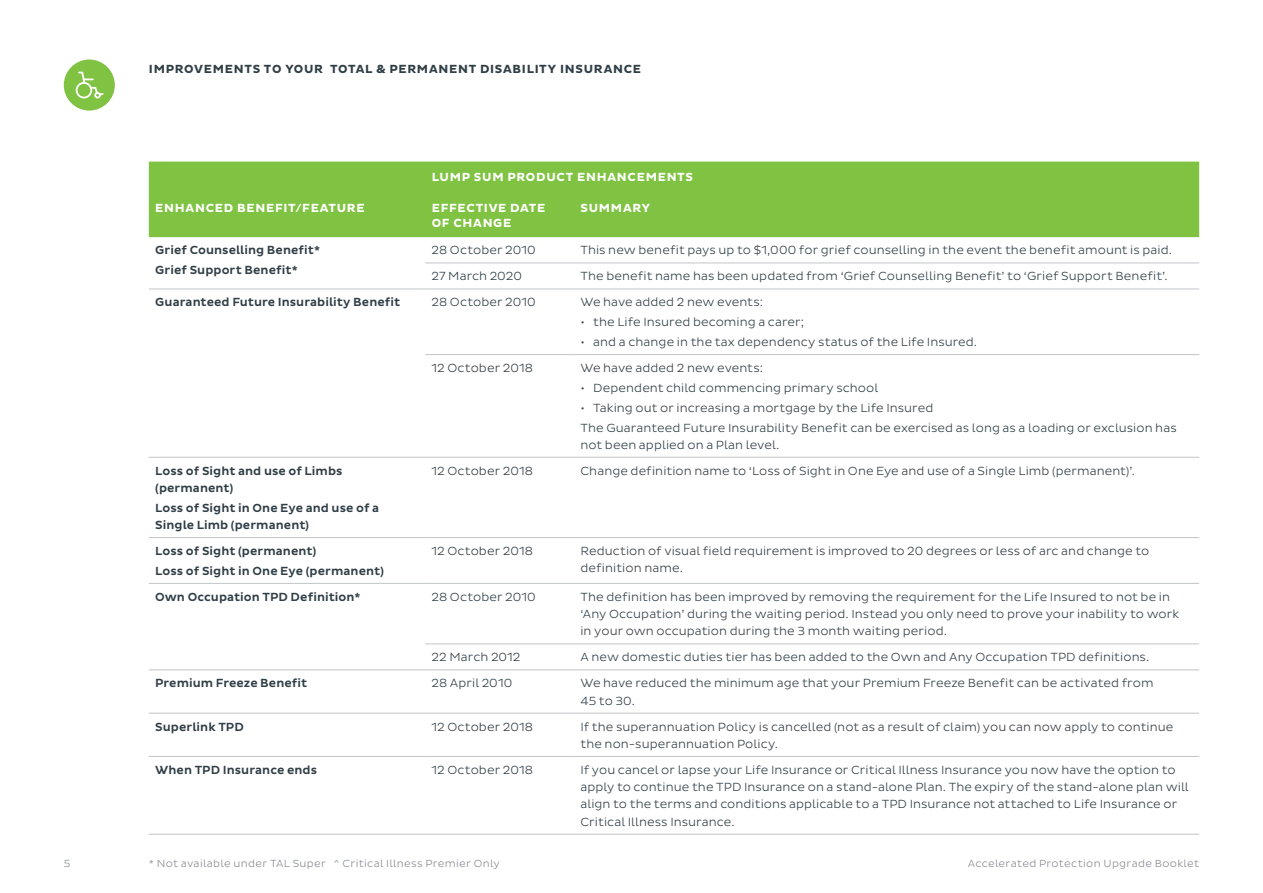
<style>
.page{position:relative;width:1263px;height:893px;background:#fff}
.page>*{position:absolute;margin:0;border:0;box-sizing:border-box;transform-origin:0 0}
.Table_Body{font:300 12px/17.2px "Pluto Sans";letter-spacing:.005em;color:#303e46}
.Table_Body-2{font:500 12px/17.2px "Pluto Sans";letter-spacing:.005em;color:#303e46}
.table_head_-_white_all_caps{font:700 12px/15px "Pluto Sans";letter-spacing:.06em;color:#fff}
.H5{font:700 12px "Pluto Sans";letter-spacing:.06em;color:#303e46}
.t1{font:300 10.5px "Pluto Sans";letter-spacing:.03em;color:#838b90}
</style>
<div class="page">
<div style="left:149px;top:162px;width:1050px;height:75px;background:#80c342"></div>
<hr style="left:425px;top:263px;width:149px;height:1px;background:#c1c5c7">
<hr style="left:574px;top:263px;width:625px;height:1px;background:#c1c5c7">
<hr style="left:149px;top:289px;width:276px;height:1px;background:#c1c5c7">
<hr style="left:425px;top:289px;width:149px;height:1px;background:#c1c5c7">
<hr style="left:574px;top:289px;width:625px;height:1px;background:#c1c5c7">
<hr style="left:425px;top:354px;width:149px;height:1px;background:#c1c5c7">
<hr style="left:574px;top:354px;width:625px;height:1px;background:#c1c5c7">
<hr style="left:149px;top:457px;width:276px;height:1px;background:#c1c5c7">
<hr style="left:425px;top:457px;width:149px;height:1px;background:#c1c5c7">
<hr style="left:574px;top:457px;width:625px;height:1px;background:#c1c5c7">
<hr style="left:149px;top:537px;width:276px;height:1px;background:#c1c5c7">
<hr style="left:425px;top:537px;width:149px;height:1px;background:#c1c5c7">
<hr style="left:574px;top:537px;width:625px;height:1px;background:#c1c5c7">
<hr style="left:149px;top:583px;width:276px;height:1px;background:#c1c5c7">
<hr style="left:425px;top:583px;width:149px;height:1px;background:#c1c5c7">
<hr style="left:574px;top:583px;width:625px;height:1px;background:#c1c5c7">
<hr style="left:425px;top:644px;width:149px;height:1px;background:#c1c5c7">
<hr style="left:574px;top:644px;width:625px;height:1px;background:#c1c5c7">
<hr style="left:149px;top:670px;width:276px;height:1px;background:#c1c5c7">
<hr style="left:425px;top:670px;width:149px;height:1px;background:#c1c5c7">
<hr style="left:574px;top:670px;width:625px;height:1px;background:#c1c5c7">
<hr style="left:149px;top:713px;width:276px;height:1px;background:#c1c5c7">
<hr style="left:425px;top:713px;width:149px;height:1px;background:#c1c5c7">
<hr style="left:574px;top:713px;width:625px;height:1px;background:#c1c5c7">
<hr style="left:149px;top:756px;width:276px;height:1px;background:#c1c5c7">
<hr style="left:149px;top:834px;width:276px;height:1px;background:#c1c5c7">
<hr style="left:425px;top:756px;width:149px;height:1px;background:#c1c5c7">
<hr style="left:425px;top:834px;width:149px;height:1px;background:#c1c5c7">
<hr style="left:574px;top:756px;width:625px;height:1px;background:#c1c5c7">
<hr style="left:574px;top:834px;width:625px;height:1px;background:#c1c5c7">
<div style="left:64px;top:60px;width:51px;height:51px;background:#80c242;border-radius:50%"></div>
<svg style="left:75px;top:71px;width:29px;height:28px"></svg>
<p class="H5" style="left:149px;top:62px;width:494px">IMPROVEMENTS TO YOUR TOTAL &amp; PERMANENT DISABILITY INSURANCE</p>
<p class="table_head_-_white_all_caps" style="left:432px;top:170px;width:263px">LUMP SUM PRODUCT ENHANCEMENTS</p>
<p class="table_head_-_white_all_caps" style="left:155px;top:200px;width:211px">ENHANCED BENEFIT/FEATURE</p>
<p class="table_head_-_white_all_caps" style="left:432px;top:200px;width:115px">EFFECTIVE DATE<br>OF CHANGE</p>
<p class="table_head_-_white_all_caps" style="left:580px;top:200px;width:71px">SUMMARY</p>
<p class="Table_Body-2" style="left:155px;top:242px;width:166px">Grief Counselling Benefit*</p>
<p class="Table_Body-2" style="left:155px;top:262px;width:144px">Grief Support Benefit*</p>
<p class="Table_Body" style="left:432px;top:242px;width:106px">28 October 2010</p>
<p class="Table_Body" style="left:580px;top:242px;width:593px">This new benefit pays up to $1,000 for grief counselling in the event the benefit amount is paid.</p>
<p class="Table_Body" style="left:432px;top:268px;width:92px">27 March 2020</p>
<p class="Table_Body" style="left:580px;top:268px;width:589px">The benefit name has been updated from ‘Grief Counselling Benefit’ to ‘Grief Support Benefit’.</p>
<p class="Table_Body-2" style="left:155px;top:294px;width:247px">Guaranteed Future Insurability Benefit</p>
<p class="Table_Body" style="left:432px;top:294px;width:106px">28 October 2010</p>
<p class="Table_Body" style="left:580px;top:294px;width:184px">We have added 2 new events:</p>
<p class="Table_Body" style="left:580px;top:314px;width:225px">• the Life Insured becoming a carer;</p>
<p class="Table_Body" style="left:580px;top:333px;width:398px">• and a change in the tax dependency status of the Life Insured.</p>
<p class="Table_Body" style="left:432px;top:359px;width:103px">12 October 2018</p>
<p class="Table_Body" style="left:580px;top:359px;width:184px">We have added 2 new events:</p>
<p class="Table_Body" style="left:580px;top:379px;width:299px">• Dependent child commencing primary school</p>
<p class="Table_Body" style="left:580px;top:399px;width:354px">• Taking out or increasing a mortgage by the Life Insured</p>
<p class="Table_Body" style="left:580px;top:419px;width:598px">The Guaranteed Future Insurability Benefit can be exercised as long as a loading or exclusion has not been applied on a Plan level.</p>
<p class="Table_Body-2" style="left:155px;top:462px;width:189px">Loss of Sight and use of Limbs (permanent)</p>
<p class="Table_Body-2" style="left:155px;top:499px;width:225px">Loss of Sight in One Eye and use of a<br>Single Limb (permanent)</p>
<p class="Table_Body" style="left:432px;top:462px;width:103px">12 October 2018</p>
<p class="Table_Body" style="left:580px;top:462px;width:556px">Change definition name to ‘Loss of Sight in One Eye and use of a Single Limb (permanent)’.</p>
<p class="Table_Body-2" style="left:155px;top:543px;width:163px">Loss of Sight (permanent)</p>
<p class="Table_Body-2" style="left:155px;top:562px;width:230px">Loss of Sight in One Eye (permanent)</p>
<p class="Table_Body" style="left:432px;top:542px;width:103px">12 October 2018</p>
<p class="Table_Body" style="left:580px;top:542px;width:570px">Reduction of visual field requirement is improved to 20 degrees or less of arc and change to definition name.</p>
<p class="Table_Body-2" style="left:155px;top:588px;width:207px">Own Occupation TPD Definition*</p>
<p class="Table_Body" style="left:432px;top:588px;width:106px">28 October 2010</p>
<p class="Table_Body" style="left:580px;top:588px;width:600px">The definition has been improved by removing the requirement for the Life Insured to not be in ‘Any Occupation’ during the waiting period. Instead you only need to prove your inability to work in your own occupation during the 3 month waiting period.</p>
<p class="Table_Body" style="left:432px;top:649px;width:90px">22 March 2012</p>
<p class="Table_Body" style="left:580px;top:649px;width:570px">A new domestic duties tier has been added to the Own and Any Occupation TPD definitions.</p>
<p class="Table_Body-2" style="left:155px;top:675px;width:154px">Premium Freeze Benefit</p>
<p class="Table_Body" style="left:432px;top:675px;width:82px">28 April 2010</p>
<p class="Table_Body" style="left:580px;top:675px;width:574px">We have reduced the minimum age that your Premium Freeze Benefit can be activated from<br>45 to 30.</p>
<p class="Table_Body-2" style="left:155px;top:718px;width:90px">Superlink TPD</p>
<p class="Table_Body" style="left:432px;top:718px;width:103px">12 October 2018</p>
<p class="Table_Body" style="left:580px;top:718px;width:594px">If the superannuation Policy is cancelled (not as a result of claim) you can now apply to continue the non-superannuation Policy.</p>
<p class="Table_Body-2" style="left:155px;top:761px;width:163px">When TPD Insurance ends</p>
<p class="Table_Body" style="left:432px;top:761px;width:103px">12 October 2018</p>
<p class="Table_Body" style="left:580px;top:761px;width:610px">If you cancel or lapse your Life Insurance or Critical Illness Insurance you now have the option to apply to continue the TPD Insurance on a stand-alone Plan. The expiry of the stand-alone plan will align to the terms and conditions applicable to a TPD Insurance not attached to Life Insurance or Critical Illness Insurance.</p>
<p class="t1" style="left:64px;top:858px;width:8px">5</p>
<p class="t1" style="left:149px;top:858px;width:353px">* Not available under TAL Super ^ Critical Illness Premier Only</p>
<p class="t1" style="left:968px;top:858px;width:233px">Accelerated Protection Upgrade Booklet</p>
</div>
